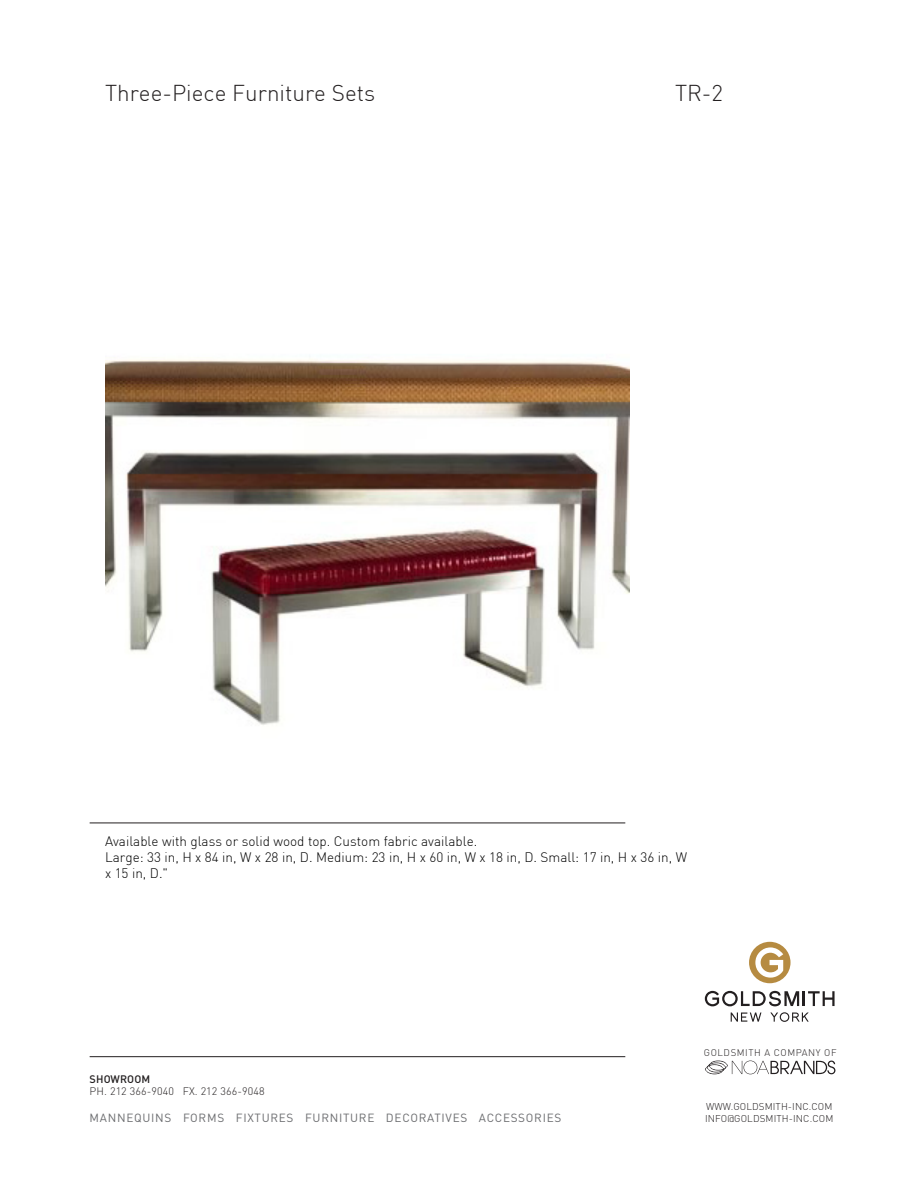
<style>
.page{position:relative;width:918px;height:1188px;background:#fff}
.page>*{position:absolute;margin:0;border:0;box-sizing:border-box;transform-origin:0 0}
.t1{font:300 22.5px "DIN Pro";color:#231f20}
.t2{font:300 13.5px/16.2px "DIN Pro";color:#000}
.t3{font:11.7px "DIN";letter-spacing:.06em;color:#6c6d70}
.t4{font:300 10.8px "DIN";letter-spacing:.01em;color:#231f20}
.t5{font:500 10.8px "DIN";letter-spacing:.01em;color:#231f20}
.t6{font:300 9.75px "DIN";letter-spacing:.01em;color:#231f20}
.t7{font:300 9.6px "DIN";letter-spacing:.06em;color:#231f20}
</style>
<div class="page">
<hr style="left:90px;top:823px;width:535px;height:1px;background:#231f20">
<hr style="left:90px;top:1056px;width:535px;height:1px;background:#231f20">
<div style="left:749px;top:942px;width:42px;height:41px;background:#b68b41;border-radius:50%"></div>
<svg style="left:705px;top:991px;width:130px;height:15px"></svg>
<svg style="left:731px;top:1013px;width:30px;height:9px"></svg>
<svg style="left:770px;top:1012px;width:39px;height:10px"></svg>
<svg style="left:755px;top:947px;width:28px;height:31px"></svg>
<svg style="left:705px;top:1061px;width:130px;height:13px"></svg>
<img style="left:105px;top:359px;width:525px;height:366px">
<h1 class="t1" style="left:105px;top:83px;width:272px">Three-Piece Furniture Sets</h1>
<h1 class="t1" style="left:675px;top:83px;width:50px">TR-2</h1>
<p class="t2" style="left:105px;top:834px;width:584px">Available with glass or solid wood top. Custom fabric available.<br>Large: 33 in, H x 84 in, W x 28 in, D. Medium: 23 in, H x 60 in, W x 18 in, D. Small: 17 in, H x 36 in, W x 15 in, D."</p>
<p class="t5" style="left:90px;top:1072px;width:62px">SHOWROOM</p>
<p class="t4" style="left:90px;top:1085px;width:177px">PH. 212 366-9040 FX. 212 366-9048</p>
<p class="t3" style="left:90px;top:1110px;width:473px">MANNEQUINS FORMS FIXTURES FURNITURE DECORATIVES ACCESSORIES</p>
<p class="t7" style="left:704px;top:1047px;width:134px">GOLDSMITH A COMPANY OF</p>
<p class="t6" style="left:706px;top:1100px;width:128px">WWW.GOLDSMITH-INC.COM</p>
<p class="t6" style="left:705px;top:1112px;width:130px">INFO@GOLDSMITH-INC.COM</p>
</div>
